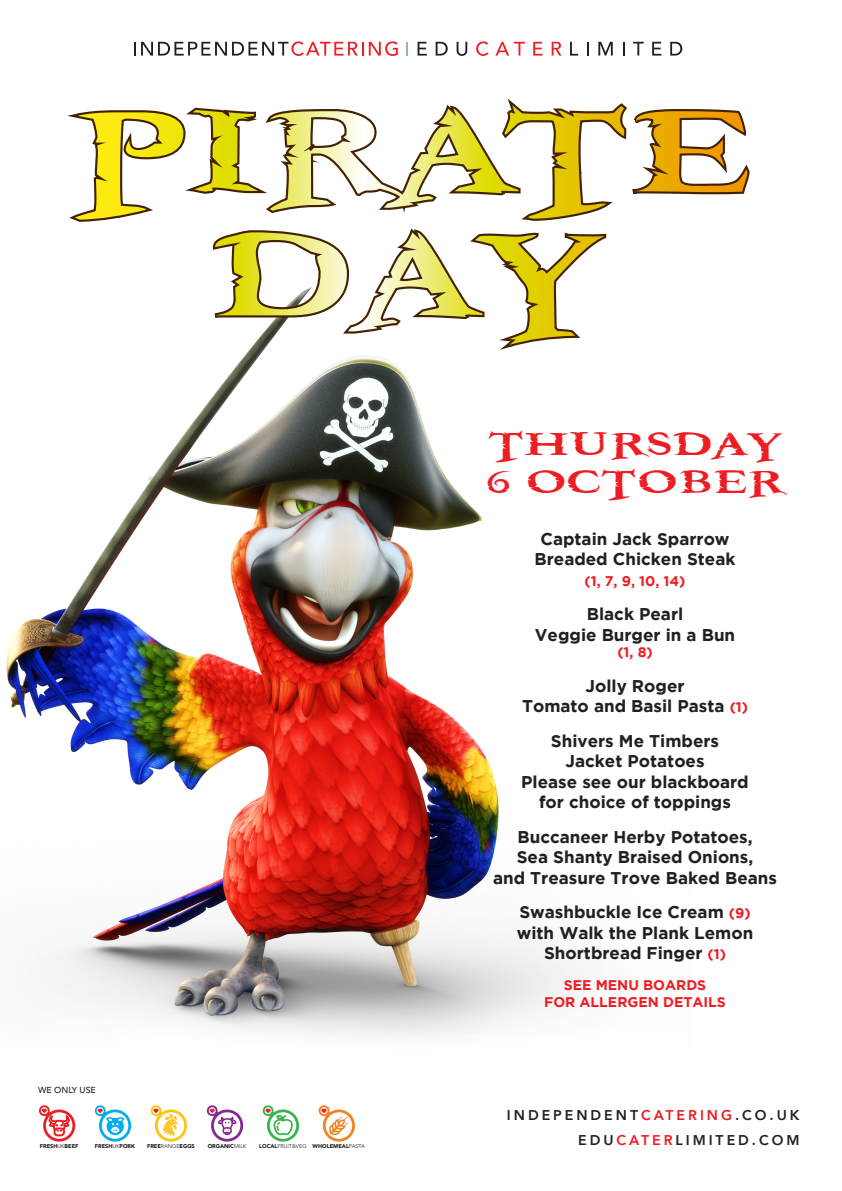
<style>
.page{position:relative;width:842px;height:1191px;background:#fff}
.page>*{position:absolute;margin:0;border:0;box-sizing:border-box;transform-origin:0 0}
.t1{font:47px/38px "Booter One Zero";color:#ee1d23}
.t2{font:700 17px/20.4px "Gotham";color:#231f20;text-align:center}
.t3{font:800 14.1px "Avenir";letter-spacing:.21em;color:#231f20}
.t4{font:700 14px/16.8px "Gotham";color:#ee1d23;text-align:center}
.t5{font:500 8.7px "Avenir";color:#231f20}
.t6{font:900 5.5px "Avenir";color:#111416}
.s1{font-weight:300}
.s2{font-size:14px;color:#ee1d23}
.s3{color:#ee1d23}
</style>
<div class="page">
<div style="left:818px;top:523px;width:6px;height:7px;border:1px solid #fff;border-radius:50%"></div>
<img style="left:6px;top:352px;width:573px;height:684px">
<svg style="left:407px;top:42px;width:1px;height:14px"></svg>
<svg style="left:134px;top:41px;width:264px;height:15px"></svg>
<svg style="left:418px;top:42px;width:9px;height:14px"></svg>
<svg style="left:436px;top:42px;width:12px;height:14px"></svg>
<svg style="left:457px;top:42px;width:10px;height:14px"></svg>
<svg style="left:476px;top:41px;width:12px;height:15px"></svg>
<svg style="left:495px;top:42px;width:30px;height:14px"></svg>
<svg style="left:533px;top:42px;width:9px;height:14px"></svg>
<svg style="left:552px;top:42px;width:9px;height:14px"></svg>
<svg style="left:570px;top:42px;width:8px;height:14px"></svg>
<svg style="left:587px;top:42px;width:1px;height:14px"></svg>
<svg style="left:598px;top:42px;width:15px;height:14px"></svg>
<svg style="left:623px;top:42px;width:1px;height:14px"></svg>
<svg style="left:633px;top:42px;width:11px;height:14px"></svg>
<svg style="left:652px;top:42px;width:9px;height:14px"></svg>
<svg style="left:670px;top:42px;width:12px;height:14px"></svg>
<svg style="left:67px;top:99px;width:683px;height:253px"></svg>
<svg style="left:270px;top:105px;width:354px;height:114px"></svg>
<svg style="left:94px;top:1105px;width:38px;height:37px"></svg>
<svg style="left:150px;top:1105px;width:37px;height:37px"></svg>
<svg style="left:206px;top:1105px;width:38px;height:37px"></svg>
<svg style="left:262px;top:1105px;width:37px;height:37px"></svg>
<svg style="left:318px;top:1105px;width:37px;height:37px"></svg>
<svg style="left:39px;top:1105px;width:37px;height:37px"></svg>
<p class="t5" style="left:38px;top:1082px;width:59px">WE ONLY USE</p>
<p class="t6" style="left:40px;top:1141px;width:40px">FRESH<span class="s1">UK</span>BEEF</p>
<p class="t6" style="left:95px;top:1141px;width:42px">FRESH<span class="s1">UK</span>PORK</p>
<p class="t6" style="left:147px;top:1141px;width:49px">FREE<span class="s1">RANGE</span>EGGS</p>
<p class="t6" style="left:208px;top:1141px;width:40px">ORGANIC<span class="s1">MILK</span></p>
<p class="t6" style="left:259px;top:1141px;width:107px">LOCAL<span class="s1">FRUIT&amp;VEG</span> WHOLEMEAL<span class="s1">PASTA</span></p>
<p class="t1" style="left:486px;top:425px;width:299px">THURSDAY<br>6 OCTOBER</p>
<p class="t2" style="left:534px;top:528px;width:202px">Captain Jack Sparrow<br>Breaded Chicken Steak</p>
<p class="t4" style="left:585px;top:572px;width:102px">(1, 7, 9, 10, 14)</p>
<p class="t2" style="left:535px;top:603px;width:202px">Black Pearl<br>Veggie Burger in a Bun</p>
<p class="t4" style="left:617px;top:643px;width:37px">(1, 8)</p>
<p class="t2" style="left:522px;top:675px;width:227px">Jolly Roger<br>Tomato and Basil Pasta <span class="s2">(1)</span></p>
<p class="t2" style="left:521px;top:730px;width:229px">Shivers Me Timbers<br>Jacket Potatoes<br>Please see our blackboard for choice of toppings</p>
<p class="t2" style="left:493px;top:826px;width:286px">Buccaneer Herby Potatoes,<br>Sea Shanty Braised Onions,<br>and Treasure Trove Baked Beans</p>
<p class="t2" style="left:517px;top:901px;width:238px">Swashbuckle Ice Cream <span class="s2">(9) </span>with Walk the Plank Lemon<br>Shortbread Finger <span class="s2">(1)</span></p>
<p class="t4" style="left:544px;top:976px;width:183px">SEE MENU BOARDS<br>FOR ALLERGEN DETAILS</p>
<p class="t3" style="left:507px;top:1104px;width:294px">INDEPENDENT<span class="s3">CATERING</span>.CO.UK</p>
<p class="t3" style="left:578px;top:1129px;width:223px">EDU<span class="s3">CATER</span>LIMITED.COM</p>
</div>
